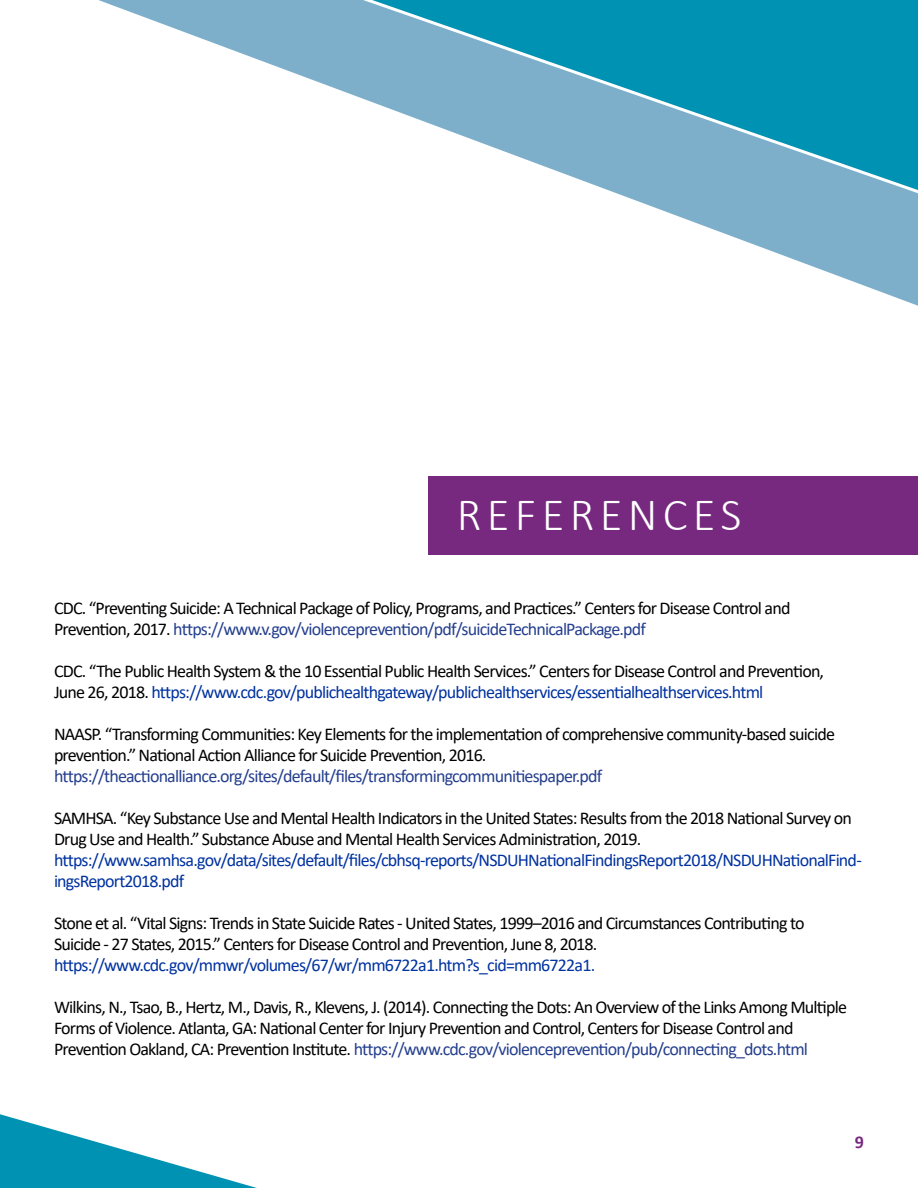
<style>
.page{position:relative;width:918px;height:1188px;background:#fff}
.page>*{position:absolute;margin:0;border:0;box-sizing:border-box;transform-origin:0 0}
.t1{font:300 46.5px "Calibri";letter-spacing:.115em;color:#fff}
.t2{font:18px/21px "Calibri";letter-spacing:-.045em;color:#000}
.t3{font:700 18px "Calibri";color:#76297e}
.s1{color:#253f8e}
.s2{color:#0032a0}
</style>
<div class="page">
<svg style="left:0;top:1114px;width:257px;height:74px"></svg>
<svg style="left:718px;top:231px;width:200px;height:75px"></svg>
<svg style="left:98px;top:0;width:820px;height:231px"></svg>
<div style="left:428px;top:477px;width:490px;height:78px;background:#76297e"></div>
<h3 class="t1" style="left:457px;top:486px;width:286px">REFERENCES</h3>
<p class="t2" style="left:54px;top:597px;width:738px">CDC. “Preventing Suicide: A Technical Package of Policy, Programs, and Practices.” Centers for Disease Control and<br>Prevention, 2017. <span class="s1">https://www.v.gov/violenceprevention/pdf/suicideTechnicalPackage.pdf</span></p>
<p class="t2" style="left:54px;top:660px;width:772px">CDC. “The Public Health System &amp; the 10 Essential Public Health Services.” Centers for Disease Control and Prevention,<br>June 26, 2018. <span class="s2">https://www.cdc.gov/publichealthgateway/publichealthservices/essentialhealthservices.html</span></p>
<p class="t2" style="left:54px;top:723px;width:782px">NAASP. “Transforming Communities: Key Elements for the implementation of comprehensive community-based suicide prevention.” National Action Alliance for Suicide Prevention, 2016. <span class="s1">https://theactionalliance.org/sites/default/files/transformingcommunitiespaper.pdf</span></p>
<p class="t2" style="left:54px;top:807px;width:810px">SAMHSA. “Key Substance Use and Mental Health Indicators in the United States: Results from the 2018 National Survey on Drug Use and Health.” Substance Abuse and Mental Health Services Administration, 2019. <span class="s2">https://www.samhsa.gov/data/sites/default/files/cbhsq-reports/NSDUHNationalFindingsReport2018/NSDUHNationalFind&shy;ingsReport2018.pdf</span></p>
<p class="t2" style="left:54px;top:912px;width:752px">Stone et al. “Vital Signs: Trends in State Suicide Rates - United States, 1999–2016 and Circumstances Contributing to<br>Suicide - 27 States, 2015.” Centers for Disease Control and Prevention, June 8, 2018. <span class="s2">https://www.cdc.gov/mmwr/volumes/67/wr/mm6722a1.htm?s_cid=mm6722a1.</span></p>
<p class="t2" style="left:54px;top:996px;width:795px">Wilkins, N., Tsao, B., Hertz, M., Davis, R., Klevens, J. (2014). Connecting the Dots: An Overview of the Links Among Multiple<br>Forms of Violence. Atlanta, GA: National Center for Injury Prevention and Control, Centers for Disease Control and<br>Prevention Oakland, CA: Prevention Institute. <span class="s1">https://www.cdc.gov/violenceprevention/pub/connecting_dots.html</span></p>
<p class="t3" style="left:855px;top:1129px;width:11px">9</p>
</div>
